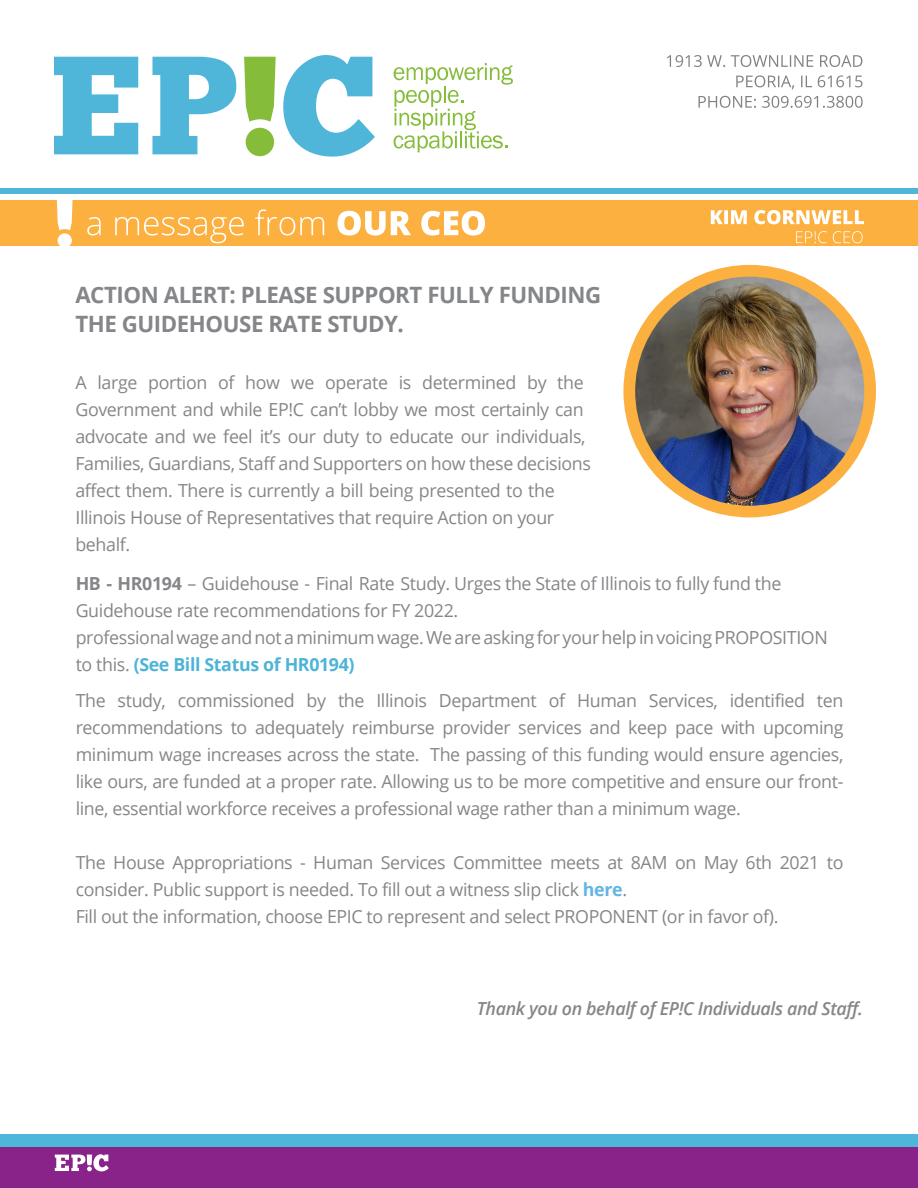
<style>
.page{position:relative;width:918px;height:1188px;background:#fff}
.page>*{position:absolute;margin:0;border:0;box-sizing:border-box;transform-origin:0 0}
.t1{font:700 22.5px/28.5px "Open Sans";letter-spacing:-.02em;color:#848689}
.t2{font:18px/27px "Open Sans";letter-spacing:-.02em;color:#848689}
.t3{font:italic 600 18px "Open Sans";letter-spacing:-.02em;color:#848689}
.s1{font-weight:700}
.s2{font-weight:700;color:#4db4d7}
.s3{font-weight:700;color:#62b5e5}
</style>
<div class="page">
<div style="left:0;top:188px;width:918px;height:5px;background:#4fb6da"></div>
<div style="left:0;top:200px;width:918px;height:46px;background:#fbb03f"></div>
<svg style="left:54px;top:57px;width:84px;height:97px"></svg>
<svg style="left:152px;top:57px;width:84px;height:97px"></svg>
<svg style="left:283px;top:55px;width:92px;height:102px"></svg>
<svg style="left:394px;top:63px;width:119px;height:89px"></svg>
<svg style="left:244px;top:57px;width:32px;height:65px;background:#94c554"></svg>
<div style="left:246px;top:128px;width:28px;height:28px;background:#85bd3b;border-radius:50%"></div>
<svg style="left:87px;top:209px;width:398px;height:34px"></svg>
<svg style="left:698px;top:96px;width:165px;height:12px"></svg>
<svg style="left:736px;top:75px;width:126px;height:14px"></svg>
<svg style="left:667px;top:55px;width:195px;height:12px"></svg>
<svg style="left:57px;top:200px;width:16px;height:45px"></svg>
<svg style="left:711px;top:210px;width:153px;height:14px"></svg>
<svg style="left:796px;top:231px;width:67px;height:12px"></svg>
<img style="left:626px;top:270px;width:250px;height:248px">
<div style="left:623px;top:265px;width:253px;height:252px;border:12px solid #fbb03f;border-radius:50%"></div>
<div style="left:0;top:1134px;width:918px;height:15px;background:#4eb6da"></div>
<div style="left:0;top:1148px;width:918px;height:40px;background:#8a2389"></div>
<svg style="left:55px;top:1154px;width:54px;height:17px"></svg>
<p class="t1" style="left:75px;top:280px;width:527px">ACTION ALERT: PLEASE SUPPORT FULLY FUNDING<br>THE GUIDEHOUSE RATE STUDY.</p>
<p class="t2" style="left:75px;top:368px;width:517px">A large portion of how we operate is determined by the Government and while EP!C can’t lobby we most certainly can advocate and we feel it’s our duty to educate our individuals, Families, Guardians, Staff and Supporters on how these decisions affect them. There is currently a bill being presented to the Illinois House of Representatives that require Action on your behalf.</p>
<p class="t2" style="left:76px;top:569px;width:754px"><span class="s1">HB - HR0194</span> – Guidehouse - Final Rate Study. Urges the State of Illinois to fully fund the Guidehouse rate recommendations for FY 2022. professionalwageandnotaminimumwage.Weareaskingfor yourhelpinvoicingPROPOSITION to this. <span class="s2">(See Bill Status of HR0194)</span></p>
<p class="t2" style="left:76px;top:686px;width:769px;text-align:justify">The study, commissioned by the Illinois Department of Human Services, identified ten recommendations to adequately reimburse provider services and keep pace with upcoming minimum wage increases across the state. The passing of this funding would ensure agencies, like ours, are funded at a proper rate. Allowing us to be more competitive and ensure our front&shy;line, essential workforce receives a professional wage rather than a minimum wage.</p>
<p class="t2" style="left:76px;top:848px;width:769px">The House Appropriations - Human Services Committee meets at 8AM on May 6th 2021 to consider. Public support is needed. To fill out a witness slip click <span class="s3">here</span>.<br>Fill out the information, choose EPIC to represent and select PROPONENT (or in favor of).</p>
<p class="t3" style="left:477px;top:996px;width:388px">Thank you on behalf of EP!C Individuals and Staff.</p>
</div>
